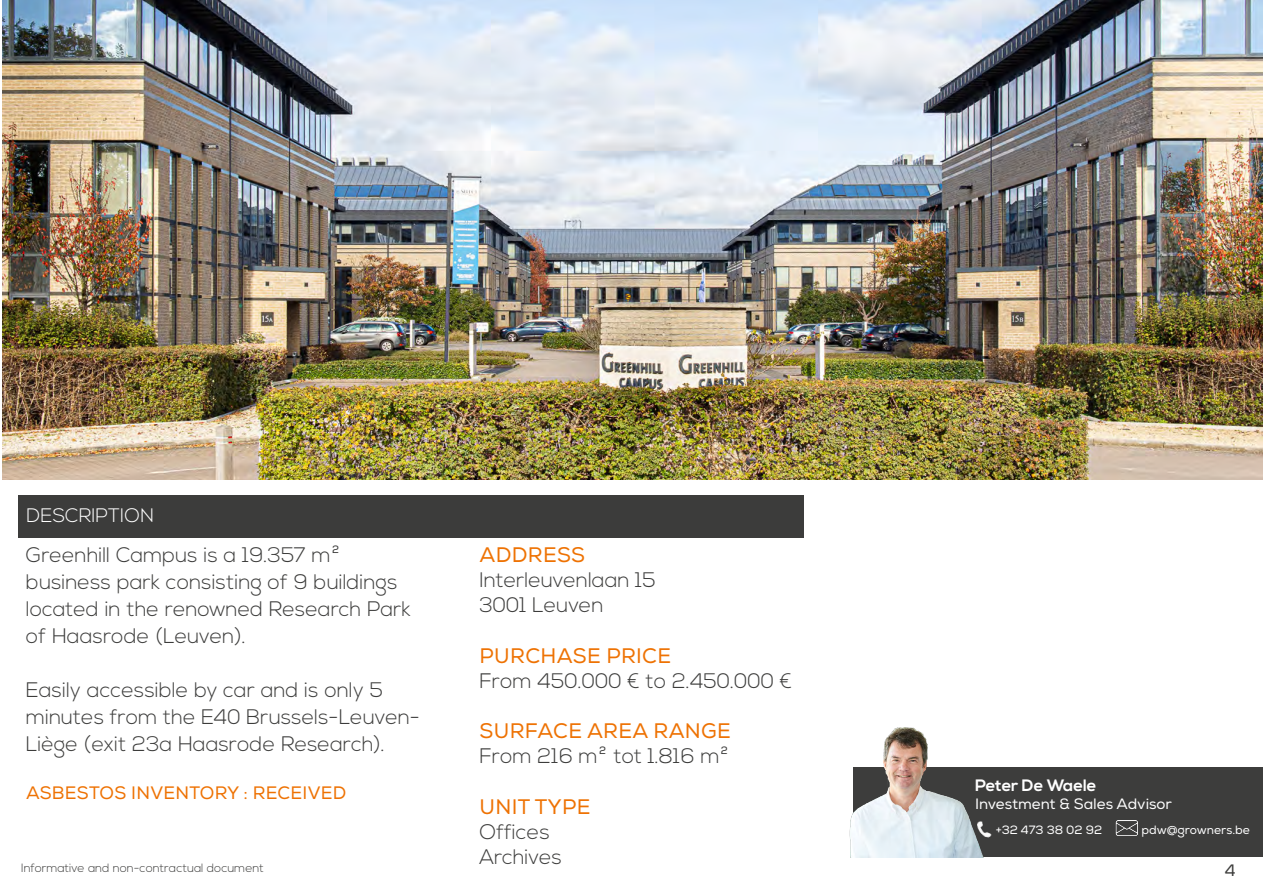
<style>
.page{position:relative;width:1263px;height:893px;background:#fff}
.page>*{position:absolute;margin:0;border:0;box-sizing:border-box;transform-origin:0 0}
.t1{font:300 21px/27px "Nexa";color:#3c3c3b}
.t2{font:21px "Nexa";letter-spacing:.015em;color:#ee7203}
.t3{font:300 19.5px "Nexa";color:#fff}
.t4{font:18px "Nexa";letter-spacing:.015em;color:#ee7203}
.t5{font:700 16.5px "Nexa";color:#fff}
.t6{font:16.5px "Nexa";color:#3c3c3b}
.t7{font:15px "Nexa";color:#fff}
.t8{font:300 12px "Nexa";color:#3c3c3b}
.t9{font:12px "Nexa";color:#fff}
</style>
<div class="page">
<div style="left:853px;top:767px;width:409px;height:90px;background:#3d3d3c"></div>
<img style="left:983px;top:831px;width:9px;height:7px">
<img style="left:1115px;top:821px;width:23px;height:15px">
<img style="left:849px;top:727px;width:134px;height:130px">
<img style="left:2px;top:1px;width:1260px;height:478px">
<div style="left:18px;top:495px;width:786px;height:43px;background:#3c3c3b"></div>
<p class="t3" style="left:27px;top:504px;width:129px">DESCRIPTION</p>
<p class="t1" style="left:26px;top:542px;width:386px">Greenhill Campus is a 19.357 m² business park consisting of 9 buildings located in the renowned Research Park of Haasrode (Leuven).</p>
<p class="t1" style="left:26px;top:677px;width:395px">Easily accessible by car and is only 5 minutes from the E40 Brussels-Leuven-<br>Liège (exit 23a Haasrode Research).</p>
<p class="t4" style="left:26px;top:782px;width:322px">ASBESTOS INVENTORY : RECEIVED</p>
<p class="t2" style="left:480px;top:542px;width:107px">ADDRESS</p>
<p class="t1" style="left:479px;top:568px;width:178px;line-height:25.2px">Interleuvenlaan 15<br>3001 Leuven</p>
<p class="t2" style="left:480px;top:643px;width:193px">PURCHASE PRICE</p>
<p class="t1" style="left:479px;top:668px;width:314px">From 450.000 € to 2.450.000 €</p>
<p class="t2" style="left:480px;top:718px;width:253px">SURFACE AREA RANGE</p>
<p class="t1" style="left:479px;top:744px;width:251px">From 216 m² tot 1.816 m²</p>
<p class="t2" style="left:480px;top:794px;width:112px">UNIT TYPE</p>
<p class="t1" style="left:479px;top:820px;width:84px;line-height:25.2px">Offices<br>Archives</p>
<p class="t5" style="left:975px;top:776px;width:123px">Peter De Waele</p>
<p class="t7" style="left:975px;top:795px;width:199px">Investment &amp; Sales Advisor</p>
<p class="t9" style="left:996px;top:822px;width:108px">+32 473 38 02 92</p>
<p class="t9" style="left:1141px;top:822px;width:110px">pdw@growners.be</p>
<p class="t8" style="left:21px;top:861px;width:244px">Informative and non-contractual document</p>
<p class="t6" style="left:1225px;top:860px;width:12px">4</p>
</div>
